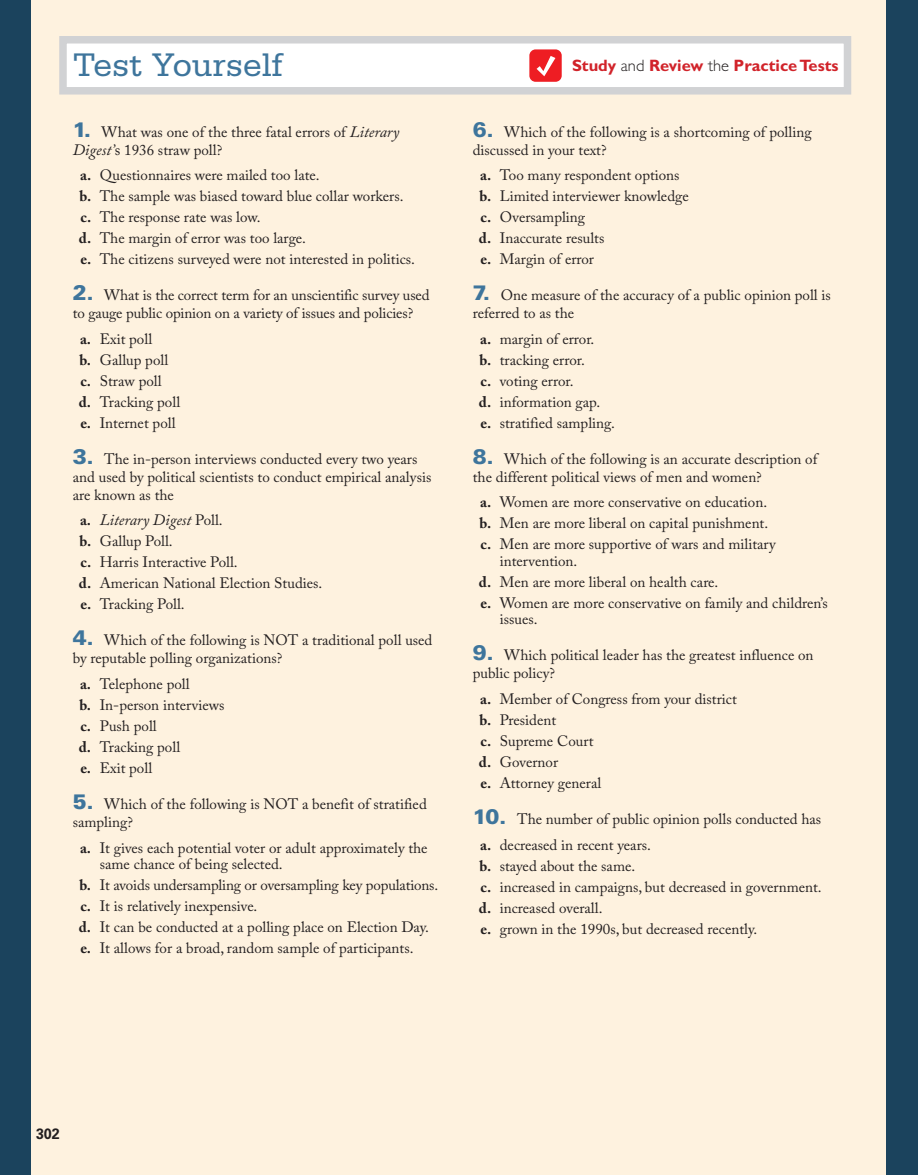
<style>
.page{position:relative;width:918px;height:1175px;background:#fff}
.page>*{position:absolute;margin:0;border:0;box-sizing:border-box;transform-origin:0 0}
.t1{font:34.5px "Serifa Std";letter-spacing:-.005em;color:#3e759c}
.t2{font:700 16.5px "Gill Sans Std";color:#d1232a}
.t3{font:italic 15.75px "Adobe Caslon Pro";color:#231f20}
.t4{font:15px/21px "Adobe Caslon Pro";color:#231f20}
.t5{font:700 15px "Univers LT Std";color:#231f20;scale:.95 1}
.s1{font-weight:300;color:#231f20}
.s2{font-family:"Univers LT Std";font-weight:900;font-size:21px;color:#3e759c}
.s3{font-style:italic;font-size:15.75px}
.s4{font-size:15.75px}
.s5{font-weight:700}
.s6{font-weight:700;font-style:normal;font-size:15px}
.s7{font-style:normal;font-size:15px}
</style>
<div class="page">
<div style="left:0;top:0;width:918px;height:1174px;background:#fef2df"></div>
<div style="left:0;top:0;width:32px;height:1174px;background:#1b435d"></div>
<div style="left:886px;top:0;width:32px;height:1174px;background:#1b435d"></div>
<div style="left:59px;top:36px;width:792px;height:58px;background:#fff;border:8px solid #d1d2d4"></div>
<div style="left:529px;top:49px;width:33px;height:33px;background:#ee1d23;border-radius:6px"></div>
<svg style="left:537px;top:56px;width:18px;height:20px"></svg>
<h1 class="t1" style="left:73px;top:46px;width:212px">Test Yourself</h1>
<p class="t2" style="left:572px;top:56px;width:268px">Study <span class="s1">and</span> Review <span class="s1">the</span> Practice Tests</p>
<p class="t4" style="left:73px;top:122px;width:328px;line-height:18px"><span class="s2">1.</span> What was one of the three fatal errors of <span class="s3">Literary<br>Digest’</span><span class="s4">s</span> 1936 straw poll?</p>
<p class="t4" style="left:79px;top:164px;width:338px"><span class="s5">a.</span> Questionnaires were mailed too late.<br><span class="s5">b.</span> The sample was biased toward blue collar workers. <span class="s5">c.</span> The response rate was low.<br><span class="s5">d.</span> The margin of error was too large.<br><span class="s5">e.</span> The citizens surveyed were not interested in politics.</p>
<p class="t4" style="left:73px;top:286px;width:358px;line-height:18px"><span class="s2">2.</span> What is the correct term for an unscientific survey used to gauge public opinion on a variety of issues and policies?</p>
<p class="t4" style="left:79px;top:328px;width:103px"><span class="s5">a.</span> Exit poll<br><span class="s5">b.</span> Gallup poll <span class="s5">c.</span> Straw poll<br><span class="s5">d.</span> Tracking poll <span class="s5">e.</span> Internet poll</p>
<p class="t4" style="left:73px;top:449px;width:360px;line-height:18px"><span class="s2">3.</span> The in-person interviews conducted every two years and used by political scientists to conduct empirical analysis are known as the</p>
<p class="t3" style="left:80px;top:511px;width:144px"><span class="s6">a.</span> Literary Digest <span class="s7">Poll.</span></p>
<p class="t4" style="left:79px;top:530px;width:245px"><span class="s5">b.</span> Gallup Poll.<br><span class="s5">c.</span> Harris Interactive Poll.<br><span class="s5">d.</span> American National Election Studies. <span class="s5">e.</span> Tracking Poll.</p>
<p class="t4" style="left:73px;top:631px;width:361px;line-height:18px"><span class="s2">4.</span> Which of the following is NOT a traditional poll used by reputable polling organizations?</p>
<p class="t4" style="left:79px;top:673px;width:147px"><span class="s5">a.</span> Telephone poll<br><span class="s5">b.</span> In-person interviews <span class="s5">c.</span> Push poll<br><span class="s5">d.</span> Tracking poll<br><span class="s5">e.</span> Exit poll</p>
<p class="t4" style="left:73px;top:794px;width:356px;line-height:18px"><span class="s2">5.</span> Which of the following is NOT a benefit of stratified sampling?</p>
<p class="t4" style="left:100px;top:839px;width:329px;line-height:16.5px;text-indent:-20px"><span class="s5">a.</span> It gives each potential voter or adult approximately the same chance of being selected.</p>
<p class="t4" style="left:79px;top:874px;width:361px"><span class="s5">b.</span> It avoids undersampling or oversampling key populations. <span class="s5">c.</span> It is relatively inexpensive.<br><span class="s5">d.</span> It can be conducted at a polling place on Election Day. <span class="s5">e.</span> It allows for a broad, random sample of participants.</p>
<p class="t4" style="left:473px;top:122px;width:340px;line-height:18px"><span class="s2">6.</span> Which of the following is a shortcoming of polling discussed in your text?</p>
<p class="t4" style="left:479px;top:164px;width:211px"><span class="s5">a.</span> Too many respondent options <span class="s5">b.</span> Limited interviewer knowledge <span class="s5">c.</span> Oversampling<br><span class="s5">d.</span> Inaccurate results<br><span class="s5">e.</span> Margin of error</p>
<p class="t4" style="left:473px;top:286px;width:360px;line-height:18px"><span class="s2">7.</span> One measure of the accuracy of a public opinion poll is referred to as the</p>
<p class="t4" style="left:479px;top:328px;width:138px"><span class="s5">a.</span> margin of error.<br><span class="s5">b.</span> tracking error.<br><span class="s5">c.</span> voting error.<br><span class="s5">d.</span> information gap.<br><span class="s5">e.</span> stratified sampling.</p>
<p class="t4" style="left:473px;top:449px;width:346px;line-height:18px"><span class="s2">8.</span> Which of the following is an accurate description of the different political views of men and women?</p>
<p class="t4" style="left:480px;top:491px;width:298px"><span class="s5">a.</span> Women are more conservative on education. <span class="s5">b.</span> Men are more liberal on capital punishment. <span class="s5">c.</span> Men are more supportive of wars and military</p>
<p class="t4" style="left:479px;top:550px;width:350px;text-indent:21px">intervention.<br><span class="s5">d.</span> Men are more liberal on health care.<br><span class="s5">e.</span> Women are more conservative on family and children’s</p>
<p class="t4" style="left:500px;top:608px;width:39px">issues.</p>
<p class="t4" style="left:473px;top:646px;width:342px;line-height:18px"><span class="s2">9.</span> Which political leader has the greatest influence on public policy?</p>
<p class="t4" style="left:479px;top:688px;width:259px"><span class="s5">a.</span> Member of Congress from your district <span class="s5">b.</span> President<br><span class="s5">c.</span> Supreme Court<br><span class="s5">d.</span> Governor<br><span class="s5">e.</span> Attorney general</p>
<p class="t4" style="left:480px;top:806px;width:343px;line-height:25.5px;text-indent:-7px"><span class="s2">10.</span> The number of public opinion polls conducted has <span class="s5">a.</span> decreased in recent years.</p>
<p class="t4" style="left:479px;top:854px;width:344px"><span class="s5">b.</span> stayed about the same.<br><span class="s5">c.</span> increased in campaigns, but decreased in government. <span class="s5">d.</span> increased overall.<br><span class="s5">e.</span> grown in the 1990s, but decreased recently.</p>
<p class="t5" style="left:36px;top:1124px;width:27px">302</p>
</div>
